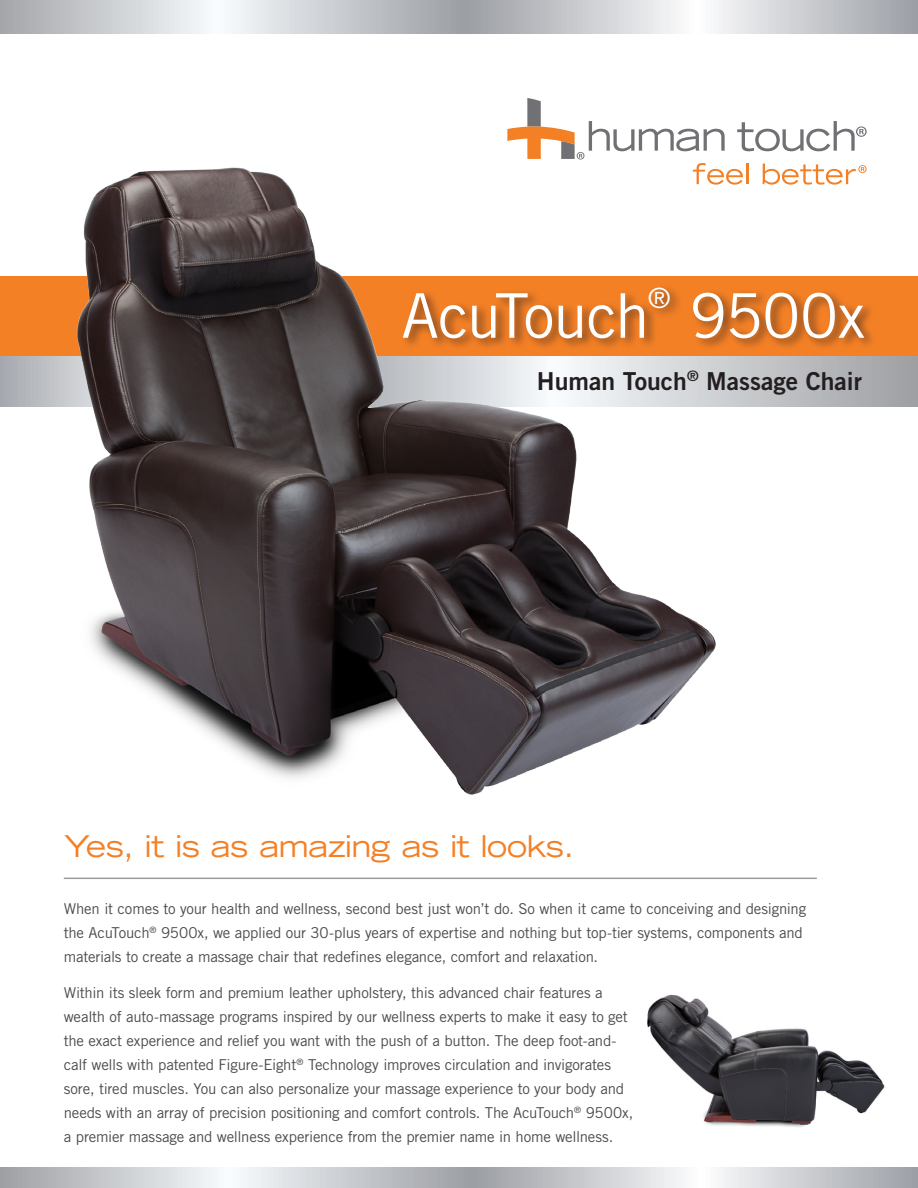
<style>
.page{position:relative;width:918px;height:1188px;background:#fff}
.page>*{position:absolute;margin:0;border:0;box-sizing:border-box;transform-origin:0 0}
.t1{font:61.65px "Trade Gothic LT";letter-spacing:-.02em;color:#fff}
.t2{font:expanded 30px "Trade Gothic LT";letter-spacing:-.015em;color:#f48026}
.t3{font:27.9px "Trade Gothic LT";color:#fff}
.t4{font:24.75px "Trade Gothic LT Bold Two";color:#231f20}
.t5{font:15px/24px "Trade Gothic LT";letter-spacing:-.015em;color:#4b4c4d}
</style>
<div class="page">
<div style="left:0;top:276px;width:918px;height:92px;background:#f48026"></div>
<svg style="left:0;top:356px;width:918px;height:50px;background:#b3b5b9"></svg>
<svg style="left:0;top:0;width:918px;height:34px;background:#cbcdd0"></svg>
<svg style="left:0;top:1167px;width:918px;height:21px;background:#caccd0"></svg>
<hr style="left:64px;top:878px;width:753px;height:1px;background:#9b9da0">
<div style="left:401px;top:284px;width:476px;height:67px;background:#231f20;opacity:.6"></div>
<svg style="left:507px;top:98px;width:360px;height:87px"></svg>
<img style="left:36px;top:160px;width:690px;height:635px">
<img style="left:647px;top:994px;width:238px;height:133px">
<p class="t1" style="left:401px;top:279px;width:250px">AcuTouch</p>
<p class="t3" style="left:648px;top:281px;width:24px">®</p>
<p class="t1" style="left:689px;top:279px;width:177px">9500x</p>
<p class="t4" style="left:537px;top:365px;width:327px">Human Touch<sup>®</sup> Massage Chair</p>
<p class="t2" style="left:64px;top:826px;width:512px">Yes, it is as amazing as it looks.</p>
<p class="t5" style="left:64px;top:896px;width:744px">When it comes to your health and wellness, second best just won’t do. So when it came to conceiving and designing the AcuTouch<sup>®</sup> 9500x, we applied our 30-plus years of expertise and nothing but top-tier systems, components and materials to create a massage chair that redefines elegance, comfort and relaxation.</p>
<p class="t5" style="left:64px;top:980px;width:571px">Within its sleek form and premium leather upholstery, this advanced chair features a wealth of auto-massage programs inspired by our wellness experts to make it easy to get the exact experience and relief you want with the push of a button. The deep foot-and&shy;calf wells with patented Figure-Eight<sup>®</sup> Technology improves circulation and invigorates sore, tired muscles. You can also personalize your massage experience to your body and needs with an array of precision positioning and comfort controls. The AcuTouch<sup>®</sup> 9500x, a premier massage and wellness experience from the premier name in home wellness.</p>
</div>
